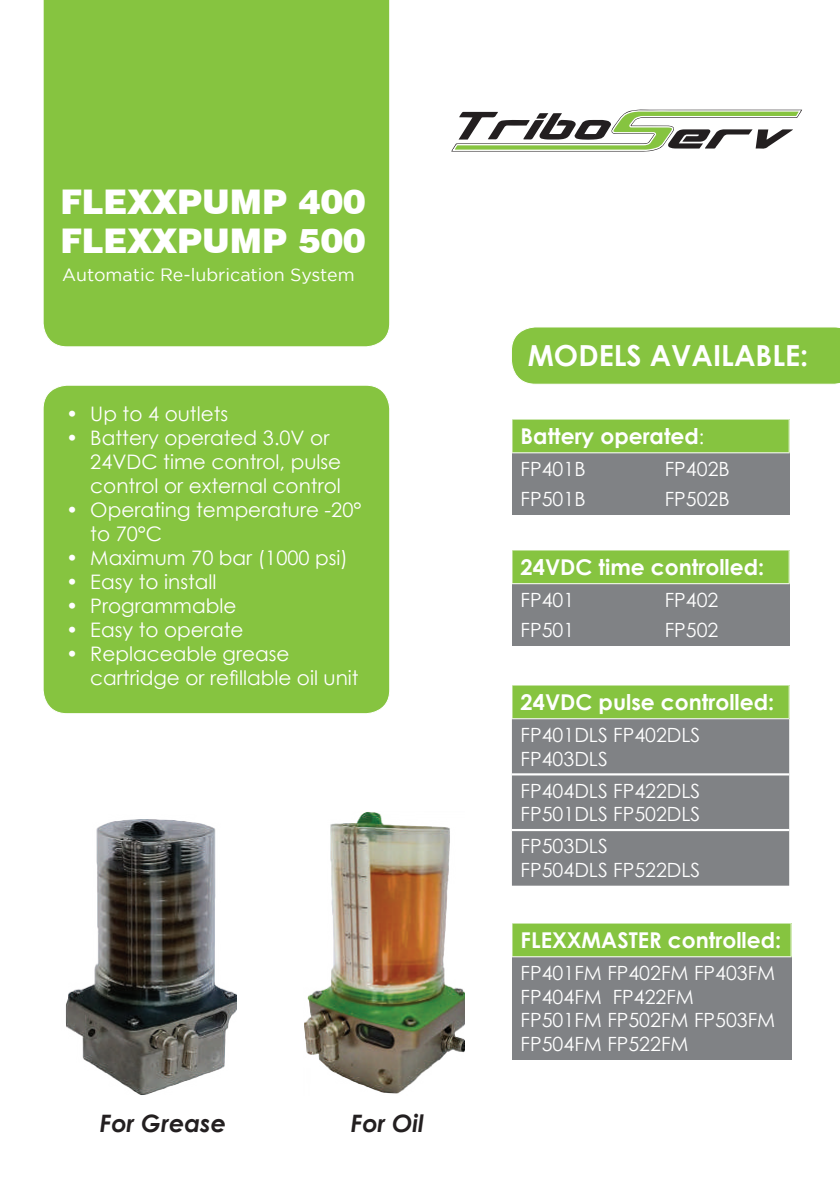
<style>
.page{position:relative;width:840px;height:1191px;background:#fff}
.page>*{position:absolute;margin:0;border:0;box-sizing:border-box;transform-origin:0 0}
.t1{font:900 34px/39.2px "Swiss 721 BT";color:#fff}
.t2{font:700 29px "Century Gothic";color:#fff}
.t3{font:italic 700 24px "Century Gothic";color:#231f20}
.t4{font:700 21.8px "Century Gothic";color:#fff}
.t5{font:20px/24px "Century Gothic";color:#fff}
.t6{font:19.6px/23.6px "Century Gothic";color:#fff}
.t7{font:17.8px "Gotham";color:#fff}
.s1{font-weight:400;font-size:19.6px}
</style>
<div class="page">
<svg style="left:511px;top:327px;width:328px;height:58px;background:#8cc649"></svg>
<div style="left:43px;top:385px;width:346px;height:328px;background:#86c440;border-radius:24px"></div>
<div style="left:43px;top:385px;width:347px;height:329px;border:1px solid #fff;border-radius:24px"></div>
<div style="left:43px;top:0;width:347px;height:347px;background:#86c440"></div>
<div style="left:511px;top:419px;width:277px;height:34px;background:#86c440"></div>
<div style="left:511px;top:453px;width:277px;height:61px;background:#808285"></div>
<hr style="left:511px;top:419px;width:1px;height:33px;background:#fff">
<hr style="left:511px;top:452px;width:278px;height:1px;background:#fff">
<div style="left:511px;top:685px;width:277px;height:33px;background:#86c440"></div>
<div style="left:512px;top:719px;width:276px;height:166px;background:#808285"></div>
<hr style="left:511px;top:773px;width:277px;height:2px;background:#fff">
<hr style="left:511px;top:829px;width:277px;height:2px;background:#fff">
<hr style="left:511px;top:685px;width:1px;height:33px;background:#fff">
<div style="left:511px;top:923px;width:279px;height:33px;background:#86c440"></div>
<div style="left:511px;top:956px;width:279px;height:103px;background:#808285"></div>
<hr style="left:511px;top:923px;width:1px;height:33px;background:#fff">
<hr style="left:511px;top:956px;width:280px;height:1px;background:#fff">
<div style="left:511px;top:550px;width:277px;height:33px;background:#86c440"></div>
<div style="left:511px;top:583px;width:277px;height:62px;background:#808285"></div>
<hr style="left:511px;top:550px;width:1px;height:33px;background:#fff">
<hr style="left:511px;top:583px;width:278px;height:1px;background:#fff">
<svg style="left:451px;top:109px;width:350px;height:43px"></svg>
<img style="left:65px;top:819px;width:171px;height:276px">
<img style="left:304px;top:812px;width:160px;height:282px">
<h1 class="t1" style="left:60px;top:182px;width:306px">FLEXXPUMP 400<br>FLEXXPUMP 500</h1>
<p class="t7" style="left:62px;top:264px;width:294px">Automatic Re-lubrication System</p>
<p class="t5" style="left:66px;top:401px;width:163px">• Up to 4 outlets</p>
<p class="t5" style="left:90px;top:425px;width:252px;text-indent:-24px">• Battery operated 3.0V or<br>24VDC time control, pulse control or external control</p>
<p class="t5" style="left:90px;top:497px;width:272px;text-indent:-24px">• Operating temperature -20° to 70°C</p>
<p class="t5" style="left:66px;top:545px;width:283px">• Maximum 70 bar (1000 psi)</p>
<p class="t5" style="left:66px;top:569px;width:152px">• Easy to install</p>
<p class="t5" style="left:66px;top:593px;width:171px">• Programmable</p>
<p class="t5" style="left:66px;top:617px;width:179px">• Easy to operate</p>
<p class="t5" style="left:90px;top:641px;width:270px;text-indent:-24px">• Replaceable grease cartridge or refillable oil unit</p>
<p class="t3" style="left:100px;top:1105px;width:128px">For Grease</p>
<p class="t3" style="left:351px;top:1105px;width:74px">For Oil</p>
<h2 class="t2" style="left:527px;top:334px;width:282px">MODELS AVAILABLE:</h2>
<p class="t4" style="left:520px;top:419px;width:185px">Battery operated<span class="s1">:</span></p>
<p class="t6" style="left:520px;top:457px;width:66px">FP401B</p>
<p class="t6" style="left:664px;top:457px;width:66px">FP402B</p>
<p class="t6" style="left:520px;top:487px;width:66px">FP501B</p>
<p class="t6" style="left:664px;top:487px;width:66px">FP502B</p>
<p class="t4" style="left:520px;top:550px;width:245px">24VDC time controlled:</p>
<p class="t6" style="left:520px;top:588px;width:55px">FP401</p>
<p class="t6" style="left:664px;top:588px;width:55px">FP402</p>
<p class="t6" style="left:520px;top:617px;width:55px">FP501</p>
<p class="t6" style="left:664px;top:617px;width:55px">FP502</p>
<p class="t4" style="left:520px;top:685px;width:255px">24VDC pulse controlled:</p>
<p class="t6" style="left:520px;top:723px;width:181px">FP401DLS FP402DLS<br>FP403DLS</p>
<p class="t6" style="left:520px;top:778px;width:181px">FP404DLS FP422DLS<br>FP501DLS FP502DLS</p>
<p class="t6" style="left:520px;top:834px;width:181px">FP503DLS<br>FP504DLS FP522DLS</p>
<p class="t4" style="left:520px;top:923px;width:262px">FLEXXMASTER controlled:</p>
<p class="t6" style="left:520px;top:961px;width:256px">FP401FM FP402FM FP403FM<br>FP404FM FP422FM<br>FP501FM FP502FM FP503FM<br>FP504FM FP522FM</p>
</div>
